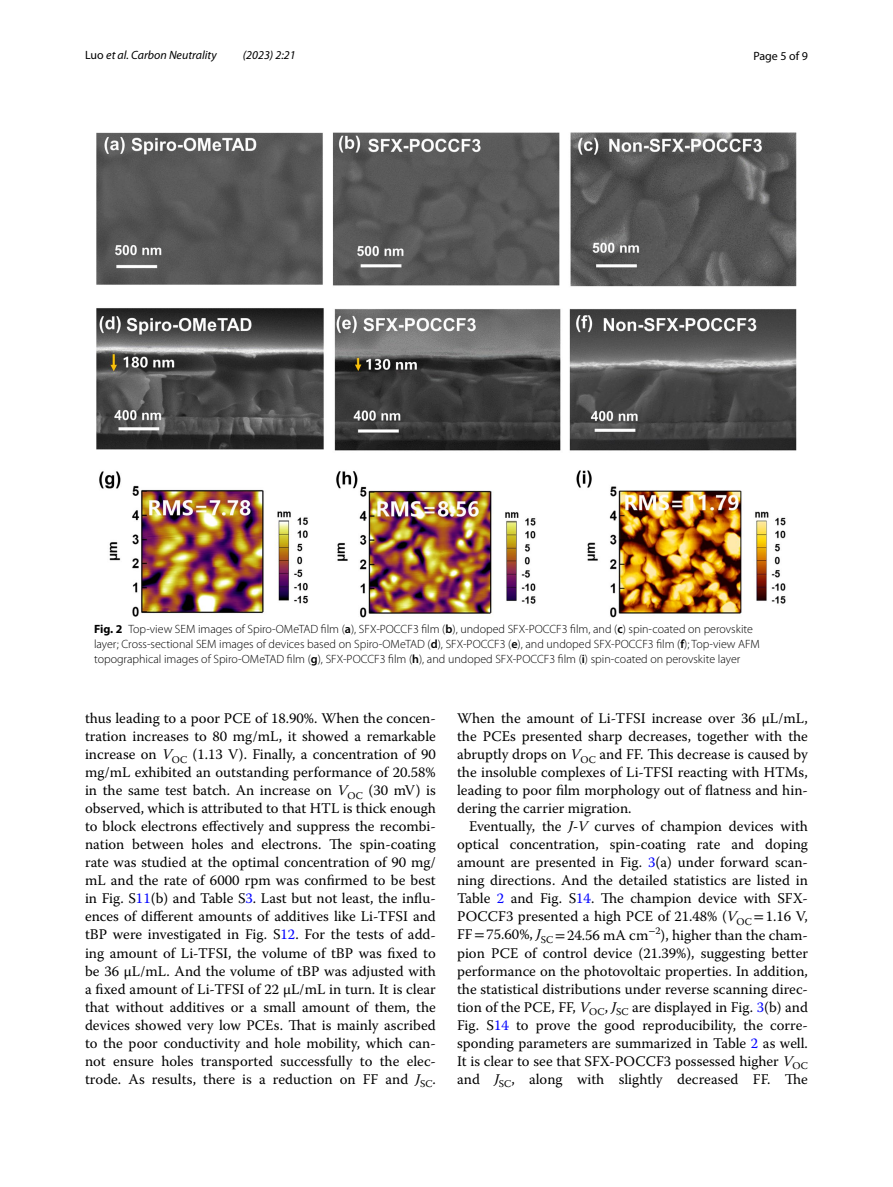
<style>
.page{position:relative;width:893px;height:1187px;background:#fff}
.page>*{position:absolute;margin:0;border:0;box-sizing:border-box;transform-origin:0 0}
.t1{font:14.7px/18px "Warnock Pro";color:#000;text-align:justify}
.t2{font:300 12px/15px "Myriad Pro";color:#000}
.t3{font:italic 12px "Myriad Pro";color:#000}
.t4{font:12px "Myriad Pro";color:#000}
.s1{font-style:normal}
.s2{font-weight:700}
.s3{font-weight:600}
.s4{font-style:italic}
.s5{color:#00f}
.s6{font-family:"STIX"}
</style>
<div class="page">
<img style="left:96px;top:133px;width:701px;height:484px">
<p class="t3" style="left:85px;top:48px;width:133px"><span class="s1">Luo</span> et al. Carbon Neutrality</p>
<p class="t3" style="left:243px;top:48px;width:54px">(2023) 2:21</p>
<p class="t4" style="left:753px;top:48px;width:56px">Page 5 of 9</p>
<p class="t2" style="left:94px;top:621px;width:667px"><span class="s2">Fig. 2</span> Top-view SEM images of Spiro-OMeTAD film (<span class="s3">a</span>), SFX-POCCF3 film (<span class="s3">b</span>), undoped SFX-POCCF3 film, and (<span class="s3">c</span>) spin-coated on perovskite layer; Cross-sectional SEM images of devices based on Spiro-OMeTAD (<span class="s3">d</span>), SFX-POCCF3 (<span class="s3">e</span>), and undoped SFX-POCCF3 film (<span class="s3">f</span>); Top-view AFM topographical images of Spiro-OMeTAD film (<span class="s3">g</span>), SFX-POCCF3 film (<span class="s3">h</span>), and undoped SFX-POCCF3 film (<span class="s3">i</span>) spin-coated on perovskite layer</p>
<p class="t1" style="left:85px;top:709px;width:352px">thus leading to a poor PCE of 18.90%. When the concen&shy;tration increases to 80 mg/mL, it showed a remarkable increase on <span class="s4">V</span><sub>OC</sub> (1.13 V). Finally, a concentration of 90 mg/mL exhibited an outstanding performance of 20.58% in the same test batch. An increase on <span class="s4">V</span><sub>OC</sub> (30 mV) is observed, which is attributed to that HTL is thick enough to block electrons effectively and suppress the recombi&shy;nation between holes and electrons. The spin-coating rate was studied at the optimal concentration of 90 mg/ mL and the rate of 6000 rpm was confirmed to be best in Fig. S<span class="s5">11</span>(b) and Table S<span class="s5">3</span>. Last but not least, the influ&shy;ences of different amounts of additives like Li-TFSI and tBP were investigated in Fig. S<span class="s5">12</span>. For the tests of add&shy;ing amount of Li-TFSI, the volume of tBP was fixed to be 36 μL/mL. And the volume of tBP was adjusted with a fixed amount of Li-TFSI of 22 μL/mL in turn. It is clear that without additives or a small amount of them, the devices showed very low PCEs. That is mainly ascribed to the poor conductivity and hole mobility, which can&shy;not ensure holes transported successfully to the elec&shy;trode. As results, there is a reduction on FF and <span class="s4">J</span><sub>SC</sub>.</p>
<p class="t1" style="left:457px;top:709px;width:352px">When the amount of Li-TFSI increase over 36 μL/mL, the PCEs presented sharp decreases, together with the abruptly drops on <span class="s4">V</span><sub>OC</sub> and FF. This decrease is caused by the insoluble complexes of Li-TFSI reacting with HTMs, leading to poor film morphology out of flatness and hin&shy;dering the carrier migration.</p>
<p class="t1" style="left:457px;top:817px;width:352px;text-indent:12px">Eventually, the <span class="s4">J-V</span> curves of champion devices with optical concentration, spin-coating rate and doping amount are presented in Fig. <span class="s5">3</span>(a) under forward scan&shy;ning directions. And the detailed statistics are listed in Table <span class="s5">2</span> and Fig. S<span class="s5">14</span>. The champion device with SFX-POCCF3 presented a high PCE of 21.48% (<span class="s4">V</span><sub>OC</sub> <span class="s6">=</span>1.16 V, FF<span class="s6">=</span>75.60%, <span class="s4">J</span><sub>SC</sub> <span class="s6">=</span>24.56 mA cm<sup>−</sup><sup>2</sup>), higher than the cham&shy;pion PCE of control device (21.39%), suggesting better performance on the photovoltaic properties. In addition, the statistical distributions under reverse scanning direc&shy;tion of the PCE, FF, <span class="s4">V</span><sub>OC</sub>, <span class="s4">J</span><sub>SC</sub> are displayed in Fig. <span class="s5">3</span>(b) and Fig. S<span class="s5">14</span> to prove the good reproducibility, the corre&shy;sponding parameters are summarized in Table <span class="s5">2</span> as well.<br>It is clear to see that SFX-POCCF3 possessed higher <span class="s4">V</span><sub>OC </sub>and <span class="s4">J</span><sub>SC</sub>, along with slightly decreased FF. The</p>
</div>
